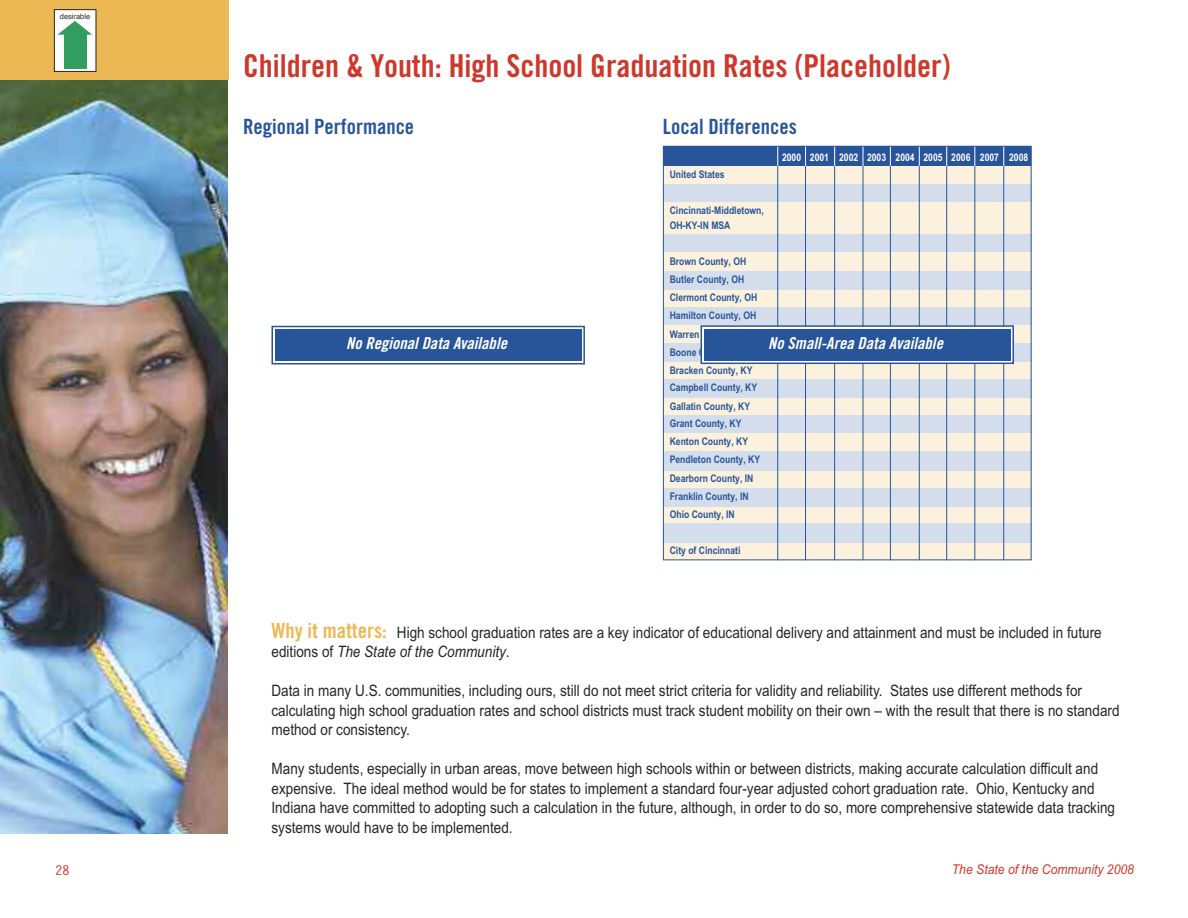
<style>
.page{position:relative;width:1188px;height:918px;background:#fff}
.page>*{position:absolute;margin:0;border:0;box-sizing:border-box;transform-origin:0 0}
.t1{font:31.5px "Trade Gothic Bold Cond Twenty";color:#ce382b}
.t2{font:21px "Trade Gothic Bold Cond Twenty";color:#28559a}
.t3{font:16.5px "Trade Gothic Bold Cond Twenty Obl";letter-spacing:.005em;color:#fff}
.t4{font:15.75px/19.5px "Arial Narrow";color:#272627;scale:1.05 1}
.t5{font:italic 13.5px "Arial Narrow";color:#ce382b;scale:1.1 1}
.t6{font:13.5px "Trade Gothic Cond Eighteen";color:#ce382b;scale:1.15 1}
.t7{font:700 10.5px/18px "Arial Narrow";color:#28559a}
.t8{font:700 10.5px "Arial Narrow";color:#fff}
.t9{font:7.5px "Helvetica";color:#272627}
.s1{font-family:"Trade Gothic Bold Cond Twenty";font-size:21px;color:#ecb854}
.s2{font-style:italic}
</style>
<div class="page">
<img style="left:0;top:80px;width:228px;height:754px">
<div style="left:663px;top:507px;width:369px;height:17px;background:#fbf1dd"></div>
<div style="left:663px;top:542px;width:369px;height:18px;background:#fbf1dd"></div>
<div style="left:663px;top:487px;width:369px;height:20px;background:#d4ddeb"></div>
<div style="left:663px;top:523px;width:369px;height:20px;background:#d4ddeb"></div>
<div style="left:663px;top:166px;width:369px;height:18px;background:#fbf1dd"></div>
<div style="left:663px;top:202px;width:369px;height:34px;background:#fbf1dd"></div>
<div style="left:663px;top:252px;width:369px;height:20px;background:#fbf1dd"></div>
<div style="left:663px;top:290px;width:369px;height:18px;background:#fbf1dd"></div>
<div style="left:663px;top:325px;width:369px;height:18px;background:#fbf1dd"></div>
<div style="left:663px;top:361px;width:369px;height:19px;background:#fbf1dd"></div>
<div style="left:663px;top:398px;width:369px;height:18px;background:#fbf1dd"></div>
<div style="left:663px;top:433px;width:369px;height:18px;background:#fbf1dd"></div>
<div style="left:663px;top:470px;width:369px;height:17px;background:#fbf1dd"></div>
<div style="left:663px;top:184px;width:369px;height:18px;background:#d4ddeb"></div>
<div style="left:663px;top:235px;width:369px;height:17px;background:#d4ddeb"></div>
<div style="left:663px;top:272px;width:369px;height:18px;background:#d4ddeb"></div>
<div style="left:663px;top:308px;width:369px;height:17px;background:#d4ddeb"></div>
<div style="left:663px;top:343px;width:369px;height:18px;background:#d4ddeb"></div>
<div style="left:663px;top:380px;width:369px;height:18px;background:#d4ddeb"></div>
<div style="left:663px;top:416px;width:369px;height:17px;background:#d4ddeb"></div>
<div style="left:663px;top:451px;width:369px;height:19px;background:#d4ddeb"></div>
<div style="left:663px;top:146px;width:369px;height:20px;background:#28559a"></div>
<hr style="left:974px;top:166px;width:1px;height:394px;background:#28559a">
<hr style="left:1003px;top:166px;width:1px;height:394px;background:#28559a">
<hr style="left:946px;top:166px;width:1px;height:394px;background:#28559a">
<hr style="left:919px;top:166px;width:1px;height:394px;background:#28559a">
<hr style="left:890px;top:166px;width:1px;height:394px;background:#28559a">
<hr style="left:863px;top:166px;width:1px;height:394px;background:#28559a">
<hr style="left:834px;top:166px;width:1px;height:394px;background:#28559a">
<hr style="left:805px;top:166px;width:1px;height:394px;background:#28559a">
<hr style="left:777px;top:166px;width:1px;height:394px;background:#28559a">
<svg style="left:777px;top:148px;width:1px;height:18px"></svg>
<svg style="left:805px;top:148px;width:1px;height:18px"></svg>
<svg style="left:834px;top:148px;width:1px;height:18px"></svg>
<svg style="left:863px;top:148px;width:1px;height:18px"></svg>
<svg style="left:890px;top:148px;width:1px;height:18px"></svg>
<svg style="left:919px;top:148px;width:1px;height:18px"></svg>
<svg style="left:946px;top:148px;width:1px;height:18px"></svg>
<svg style="left:974px;top:148px;width:1px;height:18px"></svg>
<svg style="left:1003px;top:148px;width:1px;height:18px"></svg>
<div style="left:663px;top:146px;width:369px;height:414px;border:1px solid #28559a"></div>
<svg style="left:704px;top:328px;width:307px;height:33px"></svg>
<div style="left:701px;top:325px;width:313px;height:39px;border:2px solid #28559a"></div>
<div style="left:704px;top:329px;width:306px;height:31px;background:#28559a"></div>
<div style="left:0;top:0;width:230px;height:80px;background:#ecb854"></div>
<div style="left:54px;top:10px;width:42px;height:61px;background:#fff"></div>
<div style="left:54px;top:9px;width:42px;height:63px;border:1px solid #272627"></div>
<div style="left:64px;top:31px;width:23px;height:37px;background:#319d5f"></div>
<svg style="left:57px;top:21px;width:35px;height:14px"></svg>
<div style="left:271px;top:326px;width:314px;height:38px;border:2px solid #28559a"></div>
<div style="left:275px;top:329px;width:306px;height:32px;background:#28559a"></div>
<p class="t9" style="left:60px;top:12px;width:32px">desirable</p>
<p class="t6" style="left:56px;top:865px;width:13px">28</p>
<h1 class="t1" style="left:243px;top:54px;width:709px">Children &amp; Youth: High School Graduation Rates (Placeholder)</h1>
<h2 class="t2" style="left:243px;top:119px;width:173px">Regional Performance</h2>
<h2 class="t2" style="left:663px;top:119px;width:136px">Local Differences</h2>
<p class="t8" style="left:782px;top:151px;width:248px">2000 2001 2002 2003 2004 2005 2006 2007 2008</p>
<p class="t7" style="left:670px;top:165px;width:57px">United States</p>
<p class="t7" style="left:670px;top:203px;width:96px;line-height:15px">Cincinnati-Middletown,<br>OH-KY-IN MSA</p>
<p class="t7" style="left:670px;top:252px;width:89px">Brown County, OH<br>Butler County, OH<br>Clermont County, OH<br>Hamilton County, OH</p>
<p class="t3" style="left:346px;top:337px;width:162px">No Regional Data Available</p>
<p class="t7" style="left:670px;top:363px;width:89px;line-height:16.5px">Bracken County, KY<br>Campbell County, KY</p>
<p class="t7" style="left:670px;top:399px;width:82px;line-height:16.5px">Gallatin County, KY<br>Grant County, KY</p>
<p class="t7" style="left:670px;top:432px;width:92px">Kenton County, KY<br>Pendleton County, KY</p>
<p class="t7" style="left:670px;top:470px;width:85px">Dearborn County, IN<br>Franklin County, IN<br>Ohio County, IN</p>
<p class="t7" style="left:670px;top:542px;width:72px">City of Cincinnati</p>
<p class="t3" style="left:768px;top:337px;width:176px">No Small-Area Data Available</p>
<p class="t4" style="left:271px;top:622px;width:792px"><span class="s1">Why it matters:</span> High school graduation rates are a key indicator of educational delivery and attainment and must be included in future editions of <span class="s2">The State of the Community</span>.</p>
<p class="t4" style="left:271px;top:681px;width:809px">Data in many U.S. communities, including ours, still do not meet strict criteria for validity and reliability. States use different methods for calculating high school graduation rates and school districts must track student mobility on their own – with the result that there is no standard method or consistency.</p>
<p class="t4" style="left:271px;top:759px;width:805px">Many students, especially in urban areas, move between high schools within or between districts, making accurate calculation difficult and expensive. The ideal method would be for states to implement a standard four-year adjusted cohort graduation rate. Ohio, Kentucky and Indiana have committed to adopting such a calculation in the future, although, in order to do so, more comprehensive statewide data tracking systems would have to be implemented.</p>
<p class="t5" style="left:952px;top:861px;width:167px">The State of the Community 2008</p>
</div>
